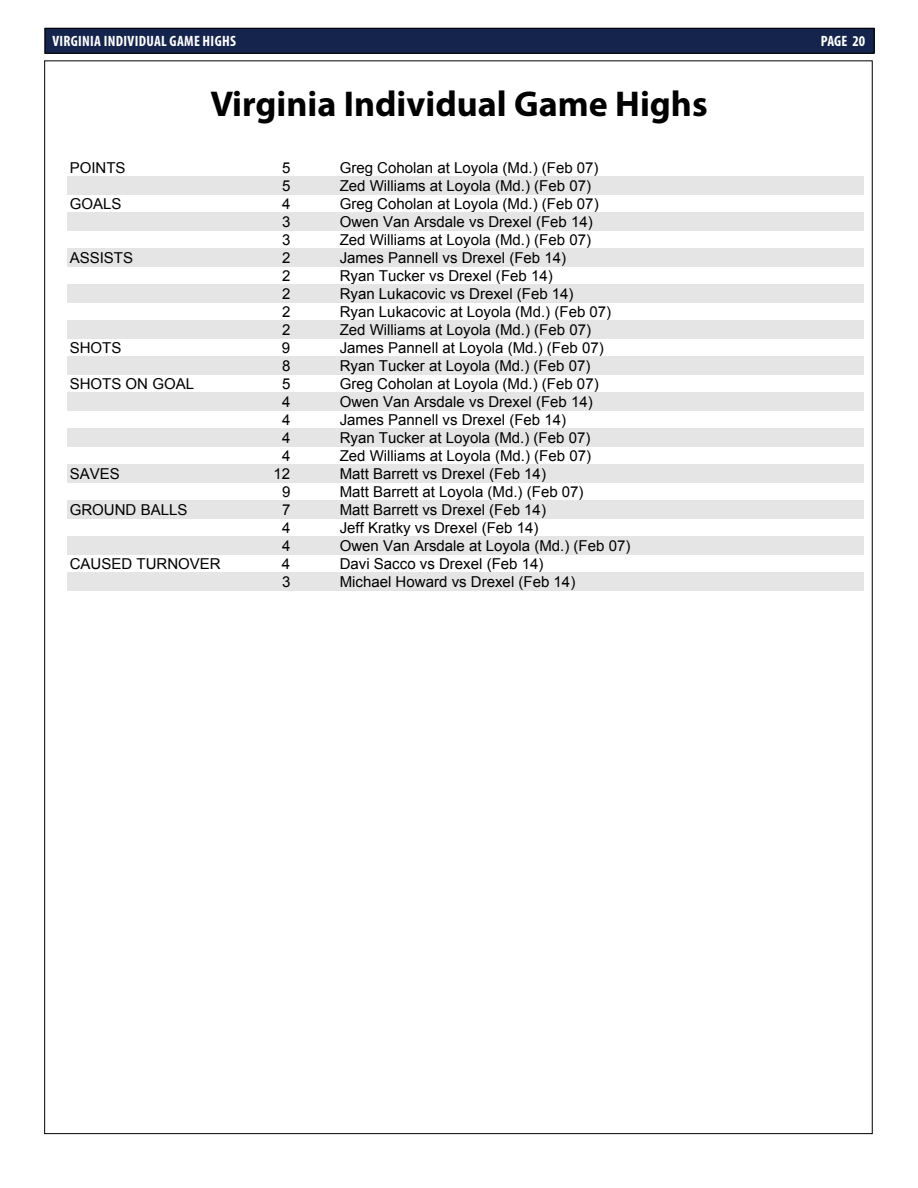
<style>
.page{position:relative;width:918px;height:1188px;background:#fff}
.page>*{position:absolute;margin:0;border:0;box-sizing:border-box;transform-origin:0 0}
.t1{font:700 36px "Myriad Pro";color:#000}
.t2{font:15px "Arial";color:#000}
.t3{font:700 condensed 15px "Myriad Pro";letter-spacing:.02em;color:#fff}
</style>
<div class="page">
<div style="left:45px;top:28px;width:829px;height:25px;background:#15244d"></div>
<div style="left:45px;top:28px;width:829px;height:25px;border:1px solid #000"></div>
<div style="left:68px;top:176px;width:180px;height:18px;background:#e5e5e5"></div>
<div style="left:248px;top:176px;width:45px;height:18px;background:#e5e5e5"></div>
<div style="left:293px;top:176px;width:45px;height:18px;background:#e5e5e5"></div>
<div style="left:338px;top:176px;width:526px;height:18px;background:#e5e5e5"></div>
<div style="left:68px;top:212px;width:180px;height:18px;background:#e5e5e5"></div>
<div style="left:248px;top:212px;width:45px;height:18px;background:#e5e5e5"></div>
<div style="left:293px;top:212px;width:45px;height:18px;background:#e5e5e5"></div>
<div style="left:338px;top:212px;width:526px;height:18px;background:#e5e5e5"></div>
<div style="left:68px;top:248px;width:180px;height:18px;background:#e5e5e5"></div>
<div style="left:248px;top:248px;width:45px;height:18px;background:#e5e5e5"></div>
<div style="left:293px;top:248px;width:45px;height:18px;background:#e5e5e5"></div>
<div style="left:338px;top:248px;width:526px;height:18px;background:#e5e5e5"></div>
<div style="left:68px;top:284px;width:180px;height:18px;background:#e5e5e5"></div>
<div style="left:248px;top:284px;width:45px;height:18px;background:#e5e5e5"></div>
<div style="left:293px;top:284px;width:45px;height:18px;background:#e5e5e5"></div>
<div style="left:338px;top:284px;width:526px;height:18px;background:#e5e5e5"></div>
<div style="left:68px;top:320px;width:180px;height:18px;background:#e5e5e5"></div>
<div style="left:248px;top:320px;width:45px;height:18px;background:#e5e5e5"></div>
<div style="left:293px;top:320px;width:45px;height:18px;background:#e5e5e5"></div>
<div style="left:338px;top:320px;width:526px;height:18px;background:#e5e5e5"></div>
<div style="left:68px;top:356px;width:180px;height:18px;background:#e5e5e5"></div>
<div style="left:248px;top:356px;width:45px;height:18px;background:#e5e5e5"></div>
<div style="left:293px;top:356px;width:45px;height:18px;background:#e5e5e5"></div>
<div style="left:338px;top:356px;width:526px;height:18px;background:#e5e5e5"></div>
<div style="left:68px;top:392px;width:180px;height:18px;background:#e5e5e5"></div>
<div style="left:248px;top:392px;width:45px;height:18px;background:#e5e5e5"></div>
<div style="left:293px;top:392px;width:45px;height:18px;background:#e5e5e5"></div>
<div style="left:338px;top:392px;width:526px;height:18px;background:#e5e5e5"></div>
<div style="left:68px;top:428px;width:180px;height:18px;background:#e5e5e5"></div>
<div style="left:248px;top:428px;width:45px;height:18px;background:#e5e5e5"></div>
<div style="left:293px;top:428px;width:45px;height:18px;background:#e5e5e5"></div>
<div style="left:338px;top:428px;width:526px;height:18px;background:#e5e5e5"></div>
<div style="left:68px;top:464px;width:180px;height:18px;background:#e5e5e5"></div>
<div style="left:248px;top:464px;width:45px;height:18px;background:#e5e5e5"></div>
<div style="left:293px;top:464px;width:45px;height:18px;background:#e5e5e5"></div>
<div style="left:338px;top:464px;width:526px;height:18px;background:#e5e5e5"></div>
<div style="left:68px;top:500px;width:180px;height:18px;background:#e5e5e5"></div>
<div style="left:248px;top:500px;width:45px;height:18px;background:#e5e5e5"></div>
<div style="left:293px;top:500px;width:45px;height:18px;background:#e5e5e5"></div>
<div style="left:338px;top:500px;width:526px;height:18px;background:#e5e5e5"></div>
<div style="left:68px;top:536px;width:180px;height:18px;background:#e5e5e5"></div>
<div style="left:248px;top:536px;width:45px;height:18px;background:#e5e5e5"></div>
<div style="left:293px;top:536px;width:45px;height:18px;background:#e5e5e5"></div>
<div style="left:338px;top:536px;width:526px;height:18px;background:#e5e5e5"></div>
<div style="left:68px;top:572px;width:180px;height:18px;background:#e5e5e5"></div>
<div style="left:248px;top:572px;width:45px;height:18px;background:#e5e5e5"></div>
<div style="left:293px;top:572px;width:45px;height:18px;background:#e5e5e5"></div>
<div style="left:338px;top:572px;width:526px;height:18px;background:#e5e5e5"></div>
<p class="t3" style="left:52px;top:32px;width:141px">VIRGINIARGINIA MEN’S LACROSSE</p>
<p class="t3" style="left:104px;top:32px;width:213px">IN DIVI DUAL GAM E HGAMIGE HNSPAGOTES • DREXEL</p>
<p class="t3" style="left:821px;top:32px;width:46px">SAGPAG E 20</p>
<h1 class="t1" style="left:210px;top:81px;width:499px">Virginia Individual Game Highs</h1>
<p class="t2" style="left:70px;top:158px;width:57px">POINTS</p>
<p class="t2" style="left:282px;top:158px;width:10px">5</p>
<p class="t2" style="left:340px;top:158px;width:260px">Greg Coholan at Loyola (Md.) (Feb 07)</p>
<p class="t2" style="left:282px;top:176px;width:10px">5</p>
<p class="t2" style="left:340px;top:176px;width:253px">Zed Williams at Loyola (Md.) (Feb 07)</p>
<p class="t2" style="left:70px;top:194px;width:53px">GOALS</p>
<p class="t2" style="left:282px;top:194px;width:10px">4</p>
<p class="t2" style="left:340px;top:194px;width:260px">Greg Coholan at Loyola (Md.) (Feb 07)</p>
<p class="t2" style="left:282px;top:212px;width:10px">3</p>
<p class="t2" style="left:340px;top:212px;width:255px">Owen Van Arsdale vs Drexel (Feb 14)</p>
<p class="t2" style="left:282px;top:230px;width:10px">3</p>
<p class="t2" style="left:340px;top:230px;width:253px">Zed Williams at Loyola (Md.) (Feb 07)</p>
<p class="t2" style="left:70px;top:248px;width:65px">ASSISTS</p>
<p class="t2" style="left:282px;top:248px;width:10px">2</p>
<p class="t2" style="left:340px;top:248px;width:228px">James Pannell vs Drexel (Feb 14)</p>
<p class="t2" style="left:282px;top:266px;width:10px">2</p>
<p class="t2" style="left:340px;top:266px;width:215px">Ryan Tucker vs Drexel (Feb 14)</p>
<p class="t2" style="left:282px;top:284px;width:10px">2</p>
<p class="t2" style="left:340px;top:284px;width:235px">Ryan Lukacovic vs Drexel (Feb 14)</p>
<p class="t2" style="left:282px;top:302px;width:10px">2</p>
<p class="t2" style="left:340px;top:302px;width:273px">Ryan Lukacovic at Loyola (Md.) (Feb 07)</p>
<p class="t2" style="left:282px;top:320px;width:10px">2</p>
<p class="t2" style="left:340px;top:320px;width:253px">Zed Williams at Loyola (Md.) (Feb 07)</p>
<p class="t2" style="left:70px;top:338px;width:53px">SHOTS</p>
<p class="t2" style="left:282px;top:338px;width:10px">9</p>
<p class="t2" style="left:340px;top:338px;width:266px">James Pannell at Loyola (Md.) (Feb 07)</p>
<p class="t2" style="left:282px;top:356px;width:10px">8</p>
<p class="t2" style="left:340px;top:356px;width:252px">Ryan Tucker at Loyola (Md.) (Feb 07)</p>
<p class="t2" style="left:70px;top:374px;width:126px">SHOTS ON GOAL</p>
<p class="t2" style="left:282px;top:374px;width:10px">5</p>
<p class="t2" style="left:340px;top:374px;width:260px">Greg Coholan at Loyola (Md.) (Feb 07)</p>
<p class="t2" style="left:282px;top:392px;width:10px">4</p>
<p class="t2" style="left:340px;top:392px;width:255px">Owen Van Arsdale vs Drexel (Feb 14)</p>
<p class="t2" style="left:282px;top:410px;width:10px">4</p>
<p class="t2" style="left:340px;top:410px;width:228px">James Pannell vs Drexel (Feb 14)</p>
<p class="t2" style="left:282px;top:428px;width:10px">4</p>
<p class="t2" style="left:340px;top:428px;width:252px">Ryan Tucker at Loyola (Md.) (Feb 07)</p>
<p class="t2" style="left:282px;top:446px;width:10px">4</p>
<p class="t2" style="left:340px;top:446px;width:253px">Zed Williams at Loyola (Md.) (Feb 07)</p>
<p class="t2" style="left:70px;top:464px;width:52px">SAVES</p>
<p class="t2" style="left:274px;top:464px;width:18px">12</p>
<p class="t2" style="left:340px;top:464px;width:208px">Matt Barrett vs Drexel (Feb 14)</p>
<p class="t2" style="left:282px;top:482px;width:10px">9</p>
<p class="t2" style="left:340px;top:482px;width:245px">Matt Barrett at Loyola (Md.) (Feb 07)</p>
<p class="t2" style="left:70px;top:500px;width:119px">GROUND BALLS</p>
<p class="t2" style="left:282px;top:500px;width:10px">7</p>
<p class="t2" style="left:340px;top:500px;width:208px">Matt Barrett vs Drexel (Feb 14)</p>
<p class="t2" style="left:282px;top:518px;width:10px">4</p>
<p class="t2" style="left:340px;top:518px;width:200px">Jeff Kratky vs Drexel (Feb 14)</p>
<p class="t2" style="left:282px;top:536px;width:10px">4</p>
<p class="t2" style="left:340px;top:536px;width:292px">Owen Van Arsdale at Loyola (Md.) (Feb 07)</p>
<p class="t2" style="left:70px;top:554px;width:153px">CAUSED TURNOVER</p>
<p class="t2" style="left:282px;top:554px;width:10px">4</p>
<p class="t2" style="left:340px;top:554px;width:205px">Davi Sacco vs Drexel (Feb 14)</p>
<p class="t2" style="left:282px;top:572px;width:10px">3</p>
<p class="t2" style="left:340px;top:572px;width:237px">Michael Howard vs Drexel (Feb 14)</p>
</div>
